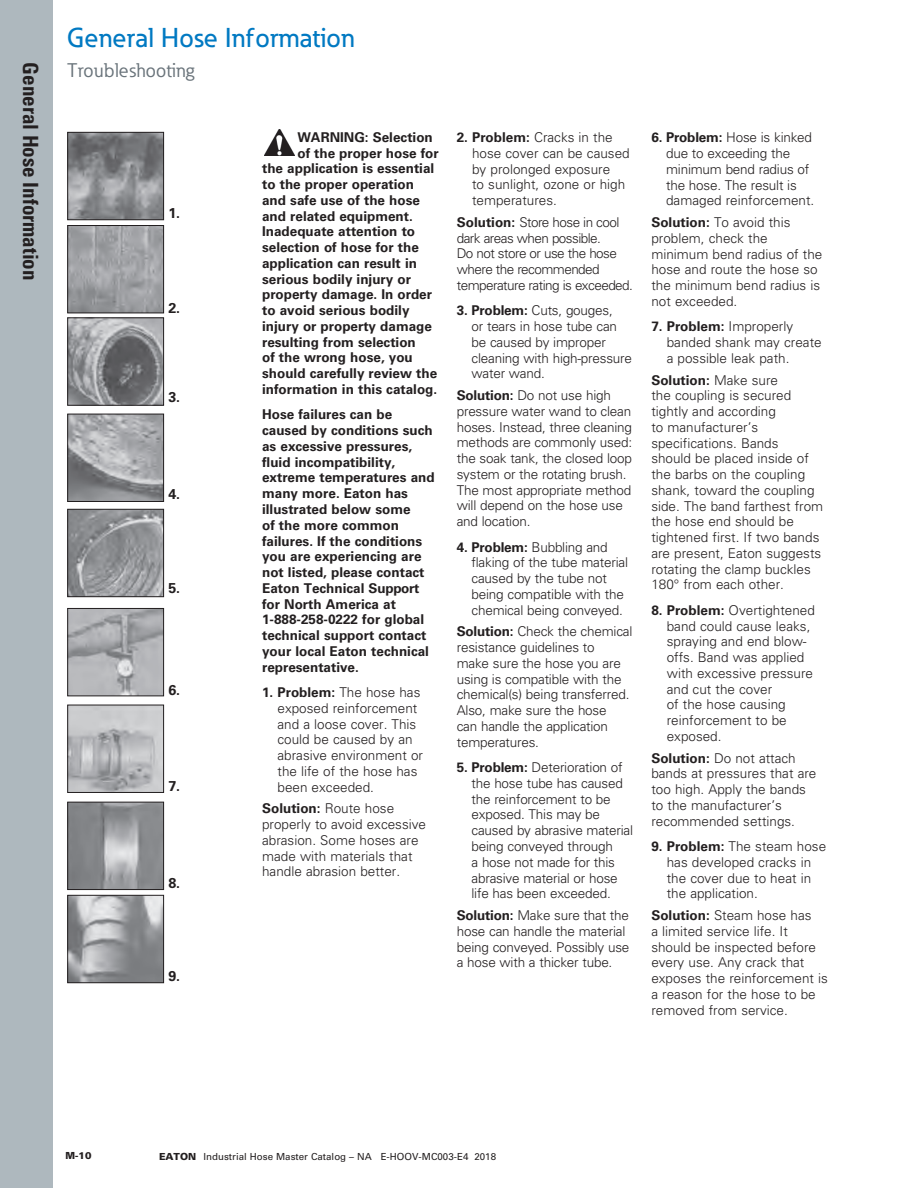
<style>
.page{position:relative;width:918px;height:1188px;background:#fff}
.page>*{position:absolute;margin:0;border:0;box-sizing:border-box;transform-origin:0 0}
.t1{font:500 27px "Eaton";letter-spacing:.01em;color:#0079c2}
.t2{font:700 condensed 21px "Univers LT Std";color:#231f20}
.t3{font:19.5px "Eaton";letter-spacing:.01em;color:#6a747b}
.t4{font:700 14.25px "Univers LT Std";color:#231f20}
.t5{font:300 13.5px/15.8px "Univers LT Std";color:#231f20}
.t6{font:700 13.5px/15.8px "Univers LT Std";color:#231f20}
.t7{font:300 13.5px/15.8px "Univers LT Std";letter-spacing:-.04em;color:#231f20}
.t8{font:9.75px "Univers LT Std";color:#231f20}
.t9{font:900 9.75px "Univers LT Std";color:#231f20}
.s1{font-weight:700}
.s2{font-weight:900}
</style>
<div class="page">
<div style="left:0;top:0;width:53px;height:1188px;background:#aeb8be"></div>
<img style="left:70px;top:707px;width:92px;height:84px">
<div style="left:68px;top:705px;width:96px;height:88px;border:1px solid #231f20"></div>
<img style="left:70px;top:897px;width:92px;height:84px">
<div style="left:68px;top:895px;width:96px;height:88px;border:1px solid #231f20"></div>
<img style="left:70px;top:804px;width:92px;height:84px">
<div style="left:68px;top:802px;width:96px;height:88px;border:1px solid #231f20"></div>
<img style="left:70px;top:134px;width:92px;height:84px">
<div style="left:68px;top:132px;width:96px;height:88px;border:1px solid #231f20"></div>
<img style="left:70px;top:416px;width:92px;height:84px">
<div style="left:68px;top:414px;width:96px;height:88px;border:1px solid #231f20"></div>
<img style="left:70px;top:320px;width:92px;height:83px">
<img style="left:70px;top:227px;width:92px;height:84px">
<div style="left:68px;top:225px;width:96px;height:88px;border:1px solid #231f20"></div>
<img style="left:70px;top:610px;width:92px;height:84px">
<div style="left:68px;top:608px;width:96px;height:88px;border:1px solid #231f20"></div>
<img style="left:70px;top:511px;width:92px;height:84px">
<div style="left:68px;top:509px;width:96px;height:88px;border:1px solid #231f20"></div>
<img style="left:264px;top:130px;width:31px;height:26px">
<h2 class="t2" style="left:43px;top:62px;width:220px;rotate:90deg">General Hose Information</h2>
<h1 class="t1" style="left:67px;top:21px;width:289px">General Hose Information</h1>
<h3 class="t3" style="left:67px;top:58px;width:129px">Troubleshooting</h3>
<p class="t4" style="left:168px;top:205px;width:13px">1.</p>
<p class="t4" style="left:168px;top:299px;width:13px">2.</p>
<p class="t4" style="left:168px;top:389px;width:13px">3.</p>
<p class="t4" style="left:168px;top:485px;width:13px">4.</p>
<p class="t4" style="left:168px;top:579px;width:13px">5.</p>
<p class="t4" style="left:168px;top:681px;width:13px">6.</p>
<p class="t4" style="left:168px;top:778px;width:13px">7.</p>
<p class="t4" style="left:168px;top:875px;width:13px">8.</p>
<p class="t4" style="left:168px;top:968px;width:13px">9.</p>
<p class="t6" style="left:297px;top:129px;width:137px">WARNING: Selection</p>
<p class="t6" style="left:297px;top:145px;width:143px">of the proper hose for</p>
<p class="t6" style="left:262px;top:161px;width:174px">the application is essential</p>
<p class="t6" style="left:262px;top:177px;width:153px">to the proper operation</p>
<p class="t6" style="left:262px;top:192px;width:159px">and safe use of the hose</p>
<p class="t6" style="left:262px;top:208px;width:152px">and related equipment.</p>
<p class="t6" style="left:262px;top:224px;width:155px">Inadequate attention to</p>
<p class="t6" style="left:262px;top:240px;width:158px">selection of hose for the</p>
<p class="t6" style="left:262px;top:255px;width:156px">application can result in</p>
<p class="t6" style="left:262px;top:271px;width:150px">serious bodily injury or</p>
<p class="t6" style="left:262px;top:287px;width:171px">property damage. In order</p>
<p class="t6" style="left:262px;top:303px;width:149px">to avoid serious bodily</p>
<p class="t6" style="left:262px;top:318px;width:171px">injury or property damage</p>
<p class="t6" style="left:262px;top:334px;width:155px">resulting from selection</p>
<p class="t6" style="left:262px;top:350px;width:152px">of the wrong hose, you</p>
<p class="t6" style="left:262px;top:366px;width:177px">should carefully review the</p>
<p class="t6" style="left:262px;top:381px;width:177px">information in this catalog.</p>
<p class="t6" style="left:262px;top:407px;width:174px">Hose failures can be caused by conditions such as excessive pressures, fluid incompatibility, extreme temperatures and many more. Eaton has illustrated below some<br>of the more common failures. If the conditions you are experiencing are not listed, please contact<br>Eaton Technical Support for North America at<br>1-888-258-0222 for global technical support contact your local Eaton technical representative.</p>
<p class="t5" style="left:278px;top:684px;width:147px;text-indent:-15px"><span class="s1">1. Problem:</span> The hose has exposed reinforcement and a loose cover. This could be caused by an abrasive environment or the life of the hose has been exceeded.</p>
<p class="t5" style="left:262px;top:801px;width:165px"><span class="s1">Solution:</span> Route hose properly to avoid excessive abrasion. Some hoses are made with materials that handle abrasion better.</p>
<p class="t5" style="left:472px;top:129px;width:159px;text-indent:-15px"><span class="s1">2. Problem:</span> Cracks in the hose cover can be caused by prolonged exposure<br>to sunlight, ozone or high temperatures.</p>
<p class="t7" style="left:457px;top:214px;width:178px"><span class="s1">Solution:</span> Store hose in cool dark areas when possible.<br>Do not store or use the hose where the recommended temperature rating is exceeded.</p>
<p class="t5" style="left:472px;top:303px;width:162px;text-indent:-15px"><span class="s1">3. Problem:</span> Cuts, gouges,<br>or tears in hose tube can be caused by improper cleaning with high-pressure water wand.</p>
<p class="t5" style="left:457px;top:387px;width:177px"><span class="s1">Solution:</span> Do not use high pressure water wand to clean hoses. Instead, three cleaning methods are commonly used: the soak tank, the closed loop system or the rotating brush.<br>The most appropriate method will depend on the hose use and location.</p>
<p class="t5" style="left:472px;top:539px;width:158px;text-indent:-15px"><span class="s1">4. Problem:</span> Bubbling and flaking of the tube material caused by the tube not being compatible with the chemical being conveyed.</p>
<p class="t5" style="left:457px;top:624px;width:177px"><span class="s1">Solution:</span> Check the chemical resistance guidelines to<br>make sure the hose you are using is compatible with the chemical(s) being transferred.<br>Also, make sure the hose<br>can handle the application temperatures.</p>
<p class="t5" style="left:472px;top:760px;width:163px;text-indent:-15px"><span class="s1">5. Problem:</span> Deterioration of the hose tube has caused the reinforcement to be exposed. This may be caused by abrasive material being conveyed through<br>a hose not made for this abrasive material or hose life has been exceeded.</p>
<p class="t5" style="left:457px;top:907px;width:174px"><span class="s1">Solution:</span> Make sure that the hose can handle the material being conveyed. Possibly use a hose with a thicker tube.</p>
<p class="t5" style="left:666px;top:130px;width:150px;text-indent:-15px"><span class="s1">6. Problem:</span> Hose is kinked due to exceeding the minimum bend radius of the hose. The result is damaged reinforcement.</p>
<p class="t5" style="left:651px;top:214px;width:173px"><span class="s1">Solution:</span> To avoid this problem, check the minimum bend radius of the hose and route the hose so the minimum bend radius is not exceeded.</p>
<p class="t5" style="left:667px;top:319px;width:156px;text-indent:-15px"><span class="s1">7. Problem:</span> Improperly banded shank may create a possible leak path.</p>
<p class="t5" style="left:651px;top:372px;width:173px"><span class="s1">Solution:</span> Make sure<br>the coupling is secured tightly and according<br>to manufacturer’s specifications. Bands<br>should be placed inside of the barbs on the coupling shank, toward the coupling side. The band farthest from the hose end should be tightened first. If two bands are present, Eaton suggests rotating the clamp buckles<br>180° from each other.</p>
<p class="t5" style="left:667px;top:602px;width:150px;text-indent:-15px"><span class="s1">8. Problem:</span> Overtightened band could cause leaks, spraying and end blow&shy;offs. Band was applied with excessive pressure and cut the cover<br>of the hose causing reinforcement to be exposed.</p>
<p class="t5" style="left:651px;top:750px;width:167px"><span class="s1">Solution:</span> Do not attach bands at pressures that are too high. Apply the bands to the manufacturer’s recommended settings.</p>
<p class="t5" style="left:667px;top:839px;width:161px;text-indent:-15px"><span class="s1">9. Problem:</span> The steam hose has developed cracks in the cover due to heat in the application.</p>
<p class="t5" style="left:651px;top:908px;width:178px"><span class="s1">Solution:</span> Steam hose has<br>a limited service life. It should be inspected before every use. Any crack that exposes the reinforcement is a reason for the hose to be removed from service.</p>
<p class="t9" style="left:66px;top:1150px;width:28px">M-10</p>
<p class="t8" style="left:159px;top:1151px;width:339px"><span class="s2">EATON</span> Industrial Hose Master Catalog – NA E-HOOV-MC003-E4 2018</p>
</div>
